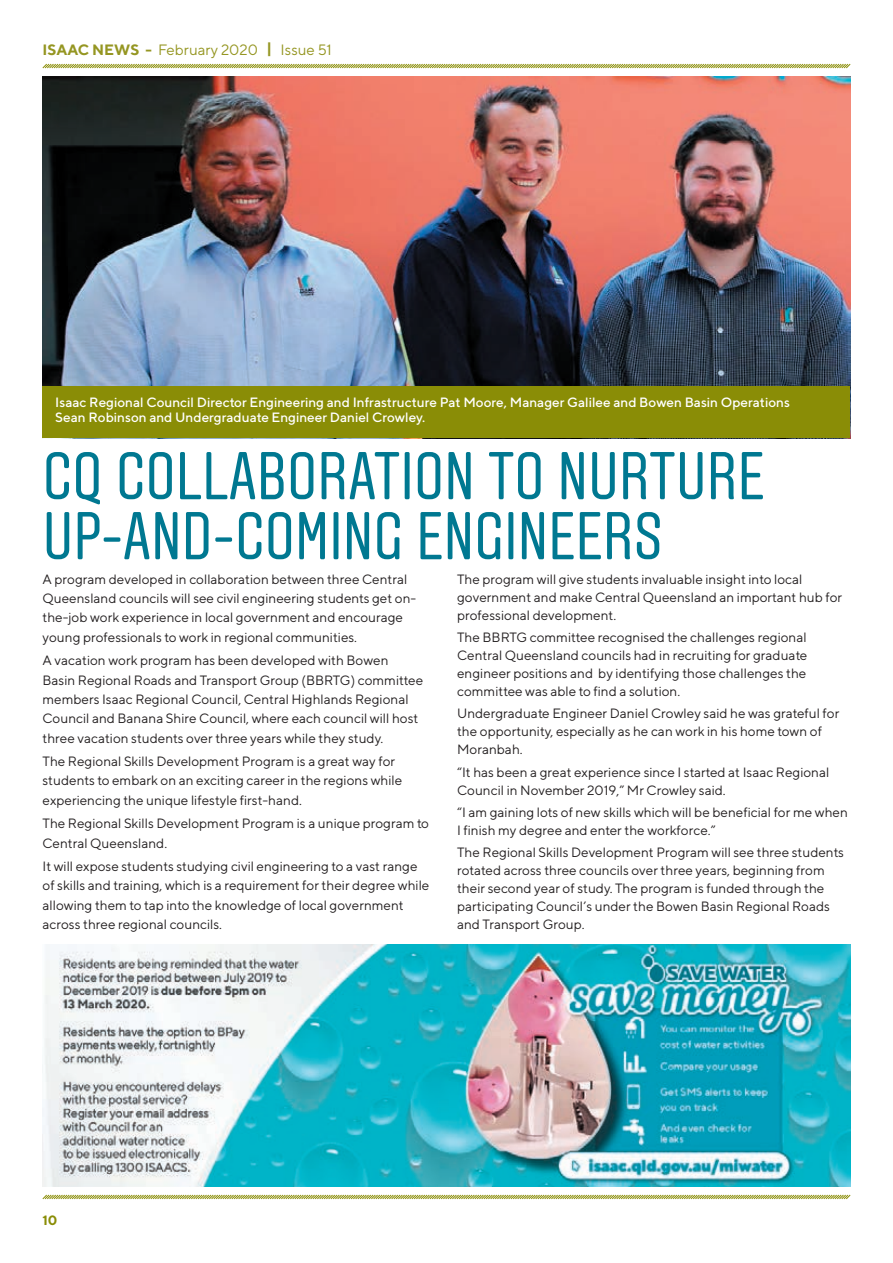
<style>
.page{position:relative;width:893px;height:1263px;background:#fff}
.page>*{position:absolute;margin:0;border:0;box-sizing:border-box;transform-origin:0 0}
.t1{font:67.5px/60px "Aveny T";color:#007891}
.t2{font:15px "TT Norms";color:#959622}
.t3{font:13.5px/19.4px "TT Norms";color:#231f20}
.t4{font:500 13.5px/15px "TT Norms";color:#fff}
.t5{font:700 13.5px "TT Norms";color:#8a8d06}
.s1{font-weight:700}
</style>
<div class="page">
<svg style="left:42px;top:1194px;width:809px;height:6px"></svg>
<svg style="left:42px;top:63px;width:809px;height:6px"></svg>
<img style="left:43px;top:77px;width:807px;height:310px">
<img style="left:43px;top:944px;width:807px;height:242px">
<div style="left:43px;top:387px;width:807px;height:51px;background:#8a8d06"></div>
<p class="t2" style="left:43px;top:40px;width:291px"><span class="s1">ISAAC NEWS -</span> February 2020 <span class="s1">|</span> Issue 51</p>
<p class="t4" style="left:55px;top:395px;width:736px">Isaac Regional Council Director Engineering and Infrastructure Pat Moore, Manager Galilee and Bowen Basin Operations<br>Sean Robinson and Undergraduate Engineer Daniel Crowley.</p>
<h1 class="t1" style="left:43px;top:447px;width:724px">CQ COLLABORATION TO NURTURE<br>UP-AND-COMING ENGINEERS</h1>
<p class="t3" style="left:43px;top:569px;width:375px">A program developed in collaboration between three Central Queensland councils will see civil engineering students get on&shy;the-job work experience in local government and encourage young professionals to work in regional communities.</p>
<p class="t3" style="left:43px;top:651px;width:382px">A vacation work program has been developed with Bowen Basin Regional Roads and Transport Group (BBRTG) committee members Isaac Regional Council, Central Highlands Regional Council and Banana Shire Council, where each council will host three vacation students over three years while they study.</p>
<p class="t3" style="left:43px;top:751px;width:361px">The Regional Skills Development Program is a great way for students to embark on an exciting career in the regions while experiencing the unique lifestyle first-hand.</p>
<p class="t3" style="left:43px;top:814px;width:388px">The Regional Skills Development Program is a unique program to<br>Central Queensland.</p>
<p class="t3" style="left:43px;top:856px;width:388px">It will expose students studying civil engineering to a vast range of skills and training, which is a requirement for their degree while allowing them to tap into the knowledge of local government across three regional councils.</p>
<p class="t3" style="left:457px;top:570px;width:387px;line-height:18px">The program will give students invaluable insight into local government and make Central Queensland an important hub for professional development.</p>
<p class="t3" style="left:457px;top:628px;width:352px;line-height:18px;text-align:justify">The BBRTG committee recognised the challenges regional Central Queensland councils had in recruiting for graduate engineer positions and by identifying those challenges the committee was able to find a solution.</p>
<p class="t3" style="left:457px;top:704px;width:384px;line-height:18px">Undergraduate Engineer Daniel Crowley said he was grateful for the opportunity, especially as he can work in his home town of<br>Moranbah.</p>
<p class="t3" style="left:457px;top:762px;width:374px;line-height:18px">“It has been a great experience since I started at Isaac Regional<br>Council in November 2019,” Mr Crowley said.</p>
<p class="t3" style="left:457px;top:803px;width:392px;line-height:18px">“I am gaining lots of new skills which will be beneficial for me when<br>I finish my degree and enter the workforce.”</p>
<p class="t3" style="left:457px;top:843px;width:388px;line-height:18px">The Regional Skills Development Program will see three students rotated across three councils over three years, beginning from their second year of study. The program is funded through the participating Council’s under the Bowen Basin Regional Roads and Transport Group.</p>
<p class="t5" style="left:43px;top:1212px;width:16px">10</p>
</div>
